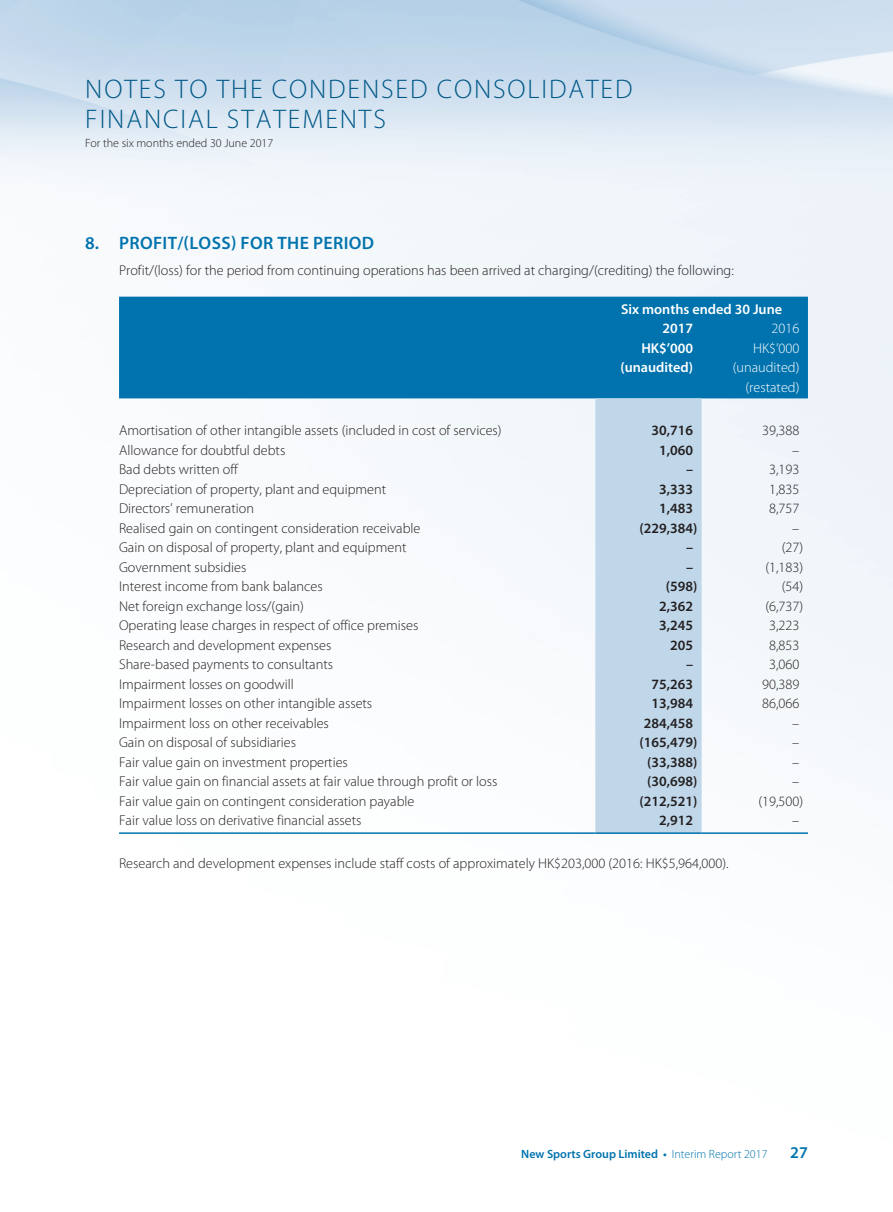
<style>
.page{position:relative;width:893px;height:1212px;background:#fff}
.page>*{position:absolute;margin:0;border:0;box-sizing:border-box;transform-origin:0 0}
.t1{font:300 27px/30px "Myriad Pro";letter-spacing:.07em;color:#005887}
._01_H1{font:600 18px "Myriad Pro";letter-spacing:.02em;color:#0073ae}
.t2{font:600 16.5px "Myriad Pro";color:#0073ae}
._50_Table_txt{font:300 14.25px "Myriad Pro";color:#231f20}
._00_txt{font:300 14.25px "Myriad Pro";color:#231f20}
._50_Table_txt-2{font:600 14.25px "Myriad Pro";color:#231f20}
._50_Table_txt-3{font:600 14.25px "Myriad Pro";color:#fff}
._50_Table_txt-4{font:300 14.25px "Myriad Pro";color:#fff}
.t3{font:600 12px "Myriad Pro";color:#0073ae}
.t4{font:300 12px "Myriad Pro";color:#231f20}
.s1{font-weight:300}
</style>
<div class="page">
<div style="left:119px;top:297px;width:689px;height:101px;background:#0073ae"></div>
<div style="left:595px;top:398px;width:107px;height:434px;background:#c0d7ea"></div>
<hr style="left:119px;top:832px;width:476px;height:2px;background:#0073ae">
<hr style="left:595px;top:832px;width:107px;height:2px;background:#0073ae">
<hr style="left:702px;top:832px;width:106px;height:2px;background:#0073ae">
<h1 class="t1" style="left:85px;top:73px;width:549px">NOTES TO THE CONDENSED CONSOLIDATED<br>FINANCIAL STATEMENTS</h1>
<p class="t4" style="left:85px;top:136px;width:190px">For the six months ended 30 June 2017</p>
<p class="_01_H1" style="left:85px;top:231px;width:291px">8. PROFIT/(LOSS) FOR THE PERIOD</p>
<p class="_00_txt" style="left:119px;top:261px;width:616px">Profit/(loss) for the period from continuing operations has been arrived at charging/(crediting) the following:</p>
<p class="_50_Table_txt-3" style="left:621px;top:300px;width:163px">Six months ended 30 June</p>
<p class="_50_Table_txt-3" style="left:663px;top:319px;width:32px">2017</p>
<p class="_50_Table_txt-4" style="left:772px;top:320px;width:29px">2016</p>
<p class="_50_Table_txt-3" style="left:641px;top:339px;width:53px">HK$’000</p>
<p class="_50_Table_txt-4" style="left:753px;top:339px;width:48px">HK$’000</p>
<p class="_50_Table_txt-3" style="left:620px;top:358px;width:74px">(unaudited)</p>
<p class="_50_Table_txt-4" style="left:733px;top:359px;width:68px">(unaudited)</p>
<p class="_50_Table_txt-4" style="left:745px;top:378px;width:55px">(restated)</p>
<p class="_50_Table_txt" style="left:119px;top:422px;width:384px">Amortisation of other intangible assets (included in cost of services)</p>
<p class="_50_Table_txt-2" style="left:652px;top:421px;width:43px">30,716</p>
<p class="_50_Table_txt" style="left:762px;top:422px;width:39px">39,388</p>
<p class="_50_Table_txt" style="left:119px;top:441px;width:168px">Allowance for doubtful debts</p>
<p class="_50_Table_txt-2" style="left:659px;top:441px;width:35px">1,060</p>
<p class="_50_Table_txt" style="left:792px;top:441px;width:9px">–</p>
<p class="_50_Table_txt" style="left:119px;top:461px;width:120px">Bad debts written off</p>
<p class="_50_Table_txt-2" style="left:686px;top:460px;width:9px">–</p>
<p class="_50_Table_txt" style="left:769px;top:461px;width:32px">3,193</p>
<p class="_50_Table_txt" style="left:119px;top:480px;width:269px">Depreciation of property, plant and equipment</p>
<p class="_50_Table_txt-2" style="left:659px;top:480px;width:35px">3,333</p>
<p class="_50_Table_txt" style="left:769px;top:480px;width:32px">1,835</p>
<p class="_50_Table_txt" style="left:119px;top:500px;width:136px">Directors’ remuneration</p>
<p class="_50_Table_txt-2" style="left:659px;top:499px;width:35px">1,483</p>
<p class="_50_Table_txt" style="left:769px;top:500px;width:32px">8,757</p>
<p class="_50_Table_txt" style="left:119px;top:519px;width:303px">Realised gain on contingent consideration receivable</p>
<p class="_50_Table_txt-2" style="left:640px;top:519px;width:59px">(229,384)</p>
<p class="_50_Table_txt" style="left:792px;top:519px;width:9px">–</p>
<p class="_50_Table_txt" style="left:119px;top:539px;width:289px">Gain on disposal of property, plant and equipment</p>
<p class="_50_Table_txt-2" style="left:686px;top:538px;width:9px">–</p>
<p class="_50_Table_txt" style="left:782px;top:539px;width:23px">(27)</p>
<p class="_50_Table_txt" style="left:119px;top:558px;width:129px">Government subsidies</p>
<p class="_50_Table_txt-2" style="left:686px;top:558px;width:9px">–</p>
<p class="_50_Table_txt" style="left:765px;top:558px;width:39px">(1,183)</p>
<p class="_50_Table_txt" style="left:119px;top:578px;width:205px">Interest income from bank balances</p>
<p class="_50_Table_txt-2" style="left:666px;top:577px;width:33px">(598)</p>
<p class="_50_Table_txt" style="left:782px;top:578px;width:23px">(54)</p>
<p class="_50_Table_txt" style="left:119px;top:597px;width:186px">Net foreign exchange loss/(gain)</p>
<p class="_50_Table_txt-2" style="left:659px;top:597px;width:35px">2,362</p>
<p class="_50_Table_txt" style="left:765px;top:597px;width:39px">(6,737)</p>
<p class="_50_Table_txt" style="left:119px;top:617px;width:301px">Operating lease charges in respect of office premises</p>
<p class="_50_Table_txt-2" style="left:659px;top:616px;width:35px">3,245</p>
<p class="_50_Table_txt" style="left:769px;top:617px;width:32px">3,223</p>
<p class="_50_Table_txt" style="left:119px;top:636px;width:214px">Research and development expenses</p>
<p class="_50_Table_txt-2" style="left:670px;top:636px;width:24px">205</p>
<p class="_50_Table_txt" style="left:769px;top:636px;width:32px">8,853</p>
<p class="_50_Table_txt" style="left:119px;top:656px;width:215px">Share-based payments to consultants</p>
<p class="_50_Table_txt-2" style="left:686px;top:655px;width:9px">–</p>
<p class="_50_Table_txt" style="left:769px;top:656px;width:32px">3,060</p>
<p class="_50_Table_txt" style="left:119px;top:675px;width:176px">Impairment losses on goodwill</p>
<p class="_50_Table_txt-2" style="left:652px;top:675px;width:43px">75,263</p>
<p class="_50_Table_txt" style="left:762px;top:675px;width:39px">90,389</p>
<p class="_50_Table_txt" style="left:119px;top:695px;width:255px">Impairment losses on other intangible assets</p>
<p class="_50_Table_txt-2" style="left:652px;top:694px;width:43px">13,984</p>
<p class="_50_Table_txt" style="left:762px;top:695px;width:39px">86,066</p>
<p class="_50_Table_txt" style="left:119px;top:714px;width:211px">Impairment loss on other receivables</p>
<p class="_50_Table_txt-2" style="left:644px;top:714px;width:51px">284,458</p>
<p class="_50_Table_txt" style="left:792px;top:714px;width:9px">–</p>
<p class="_50_Table_txt" style="left:119px;top:734px;width:178px">Gain on disposal of subsidiaries</p>
<p class="_50_Table_txt-2" style="left:640px;top:733px;width:59px">(165,479)</p>
<p class="_50_Table_txt" style="left:792px;top:734px;width:9px">–</p>
<p class="_50_Table_txt" style="left:119px;top:753px;width:230px">Fair value gain on investment properties</p>
<p class="_50_Table_txt-2" style="left:647px;top:753px;width:52px">(33,388)</p>
<p class="_50_Table_txt" style="left:792px;top:753px;width:9px">–</p>
<p class="_50_Table_txt" style="left:119px;top:773px;width:380px">Fair value gain on financial assets at fair value through profit or loss</p>
<p class="_50_Table_txt-2" style="left:647px;top:772px;width:52px">(30,698)</p>
<p class="_50_Table_txt" style="left:792px;top:773px;width:9px">–</p>
<p class="_50_Table_txt" style="left:119px;top:792px;width:297px">Fair value gain on contingent consideration payable</p>
<p class="_50_Table_txt-2" style="left:640px;top:792px;width:59px">(212,521)</p>
<p class="_50_Table_txt" style="left:758px;top:792px;width:46px">(19,500)</p>
<p class="_50_Table_txt" style="left:119px;top:812px;width:244px">Fair value loss on derivative financial assets</p>
<p class="_50_Table_txt-2" style="left:659px;top:811px;width:35px">2,912</p>
<p class="_50_Table_txt" style="left:792px;top:812px;width:9px">–</p>
<p class="_00_txt" style="left:119px;top:855px;width:611px">Research and development expenses include staff costs of approximately HK$203,000 (2016: HK$5,964,000).</p>
<p class="t3" style="left:521px;top:1146px;width:248px">New Sports Group Limited • <span class="s1">Interim Report 2017</span></p>
<p class="t2" style="left:790px;top:1142px;width:19px">27</p>
</div>
